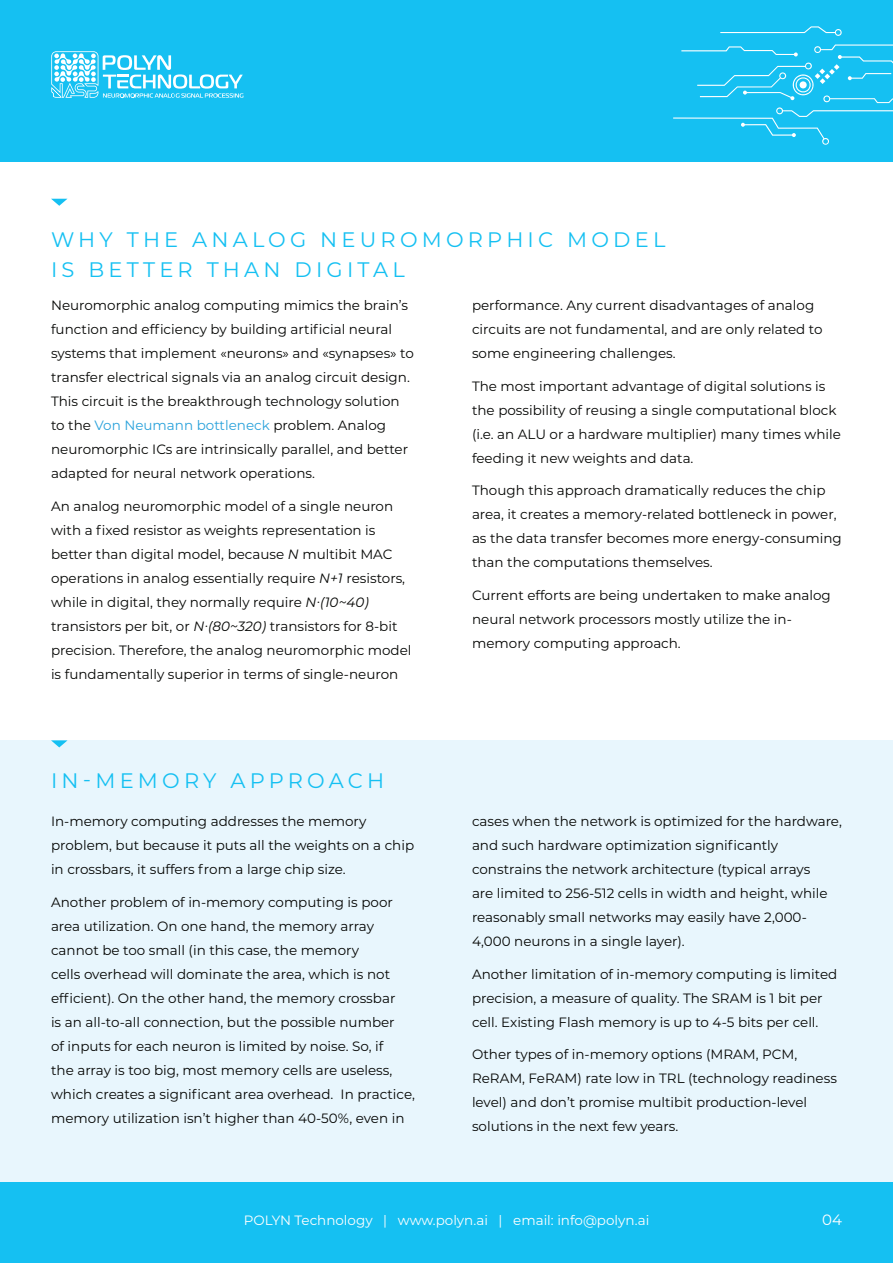
<style>
.page{position:relative;width:893px;height:1263px;background:#fff}
.page>*{position:absolute;margin:0;border:0;box-sizing:border-box;transform-origin:0 0}
.t1{font:21px/30px "Montserrat";letter-spacing:.2em;color:#15c0f2}
.t2{font:15px "Montserrat";color:#fff}
.t3{font:13.5px/24px "Montserrat";color:#040503}
.t4{font:13.5px "Montserrat";color:#fff}
.s1{color:#2aa2db}
.s2{font-style:italic}
</style>
<div class="page">
<div style="left:0;top:0;width:893px;height:162px;background:#15c0f2"></div>
<svg style="left:673px;top:26px;width:220px;height:119px"></svg>
<svg style="left:51px;top:51px;width:192px;height:47px"></svg>
<div style="left:0;top:1182px;width:893px;height:81px;background:#15c0f2"></div>
<div style="left:0;top:740px;width:893px;height:442px;background:#e8f6fd"></div>
<svg style="left:51px;top:740px;width:17px;height:7px"></svg>
<svg style="left:51px;top:199px;width:16px;height:7px"></svg>
<p class="t1" style="left:51px;top:223px;width:616px">WHY THE ANALOG NEUROMORPHIC MODEL<br>IS BETTER THAN DIGITAL</p>
<p class="t3" style="left:51px;top:293px;width:364px">Neuromorphic analog computing mimics the brain’s function and efficiency by building artificial neural systems that implement «neurons» and «synapses» to transfer electrical signals via an analog circuit design.<br>This circuit is the breakthrough technology solution to the <span class="s1">Von Neumann bottleneck</span> problem. Analog neuromorphic ICs are intrinsically parallel, and better adapted for neural network operations.</p>
<p class="t3" style="left:51px;top:493px;width:362px">An analog neuromorphic model of a single neuron with a fixed resistor as weights representation is better than digital model, because <span class="s2">N</span> multibit MAC operations in analog essentially require <span class="s2">N+1</span> resistors, while in digital, they normally require <span class="s2">N·(10~40) </span>transistors per bit, or <span class="s2">N·(80~320)</span> transistors for 8-bit precision. Therefore, the analog neuromorphic model is fundamentally superior in terms of single-neuron</p>
<p class="t1" style="left:51px;top:765px;width:335px">IN-MEMORY APPROACH</p>
<p class="t3" style="left:51px;top:809px;width:365px">In-memory computing addresses the memory problem, but because it puts all the weights on a chip in crossbars, it suffers from a large chip size.</p>
<p class="t3" style="left:51px;top:889px;width:366px">Another problem of in-memory computing is poor area utilization. On one hand, the memory array cannot be too small (in this case, the memory<br>cells overhead will dominate the area, which is not efficient). On the other hand, the memory crossbar<br>is an all-to-all connection, but the possible number<br>of inputs for each neuron is limited by noise. So, if<br>the array is too big, most memory cells are useless, which creates a significant area overhead. In practice, memory utilization isn’t higher than 40-50%, even in</p>
<p class="t3" style="left:472px;top:293px;width:352px">performance. Any current disadvantages of analog circuits are not fundamental, and are only related to some engineering challenges.</p>
<p class="t3" style="left:472px;top:373px;width:370px">The most important advantage of digital solutions is the possibility of reusing a single computational block (i.e. an ALU or a hardware multiplier) many times while feeding it new weights and data.</p>
<p class="t3" style="left:472px;top:478px;width:371px">Though this approach dramatically reduces the chip area, it creates a memory-related bottleneck in power, as the data transfer becomes more energy-consuming than the computations themselves.</p>
<p class="t3" style="left:472px;top:582px;width:360px">Current efforts are being undertaken to make analog neural network processors mostly utilize the in&shy;memory computing approach.</p>
<p class="t3" style="left:472px;top:809px;width:371px">cases when the network is optimized for the hardware, and such hardware optimization significantly constrains the network architecture (typical arrays<br>are limited to 256-512 cells in width and height, while reasonably small networks may easily have 2,000- 4,000 neurons in a single layer).</p>
<p class="t3" style="left:472px;top:961px;width:367px">Another limitation of in-memory computing is limited precision, a measure of quality. The SRAM is 1 bit per cell. Existing Flash memory is up to 4-5 bits per cell.</p>
<p class="t3" style="left:472px;top:1042px;width:366px">Other types of in-memory options (MRAM, PCM, ReRAM, FeRAM) rate low in TRL (technology readiness level) and don’t promise multibit production-level solutions in the next few years.</p>
<p class="t4" style="left:244px;top:1211px;width:407px">POLYN Technology | www.polyn.ai | email: info@polyn.ai</p>
<p class="t2" style="left:822px;top:1209px;width:21px">04</p>
</div>
